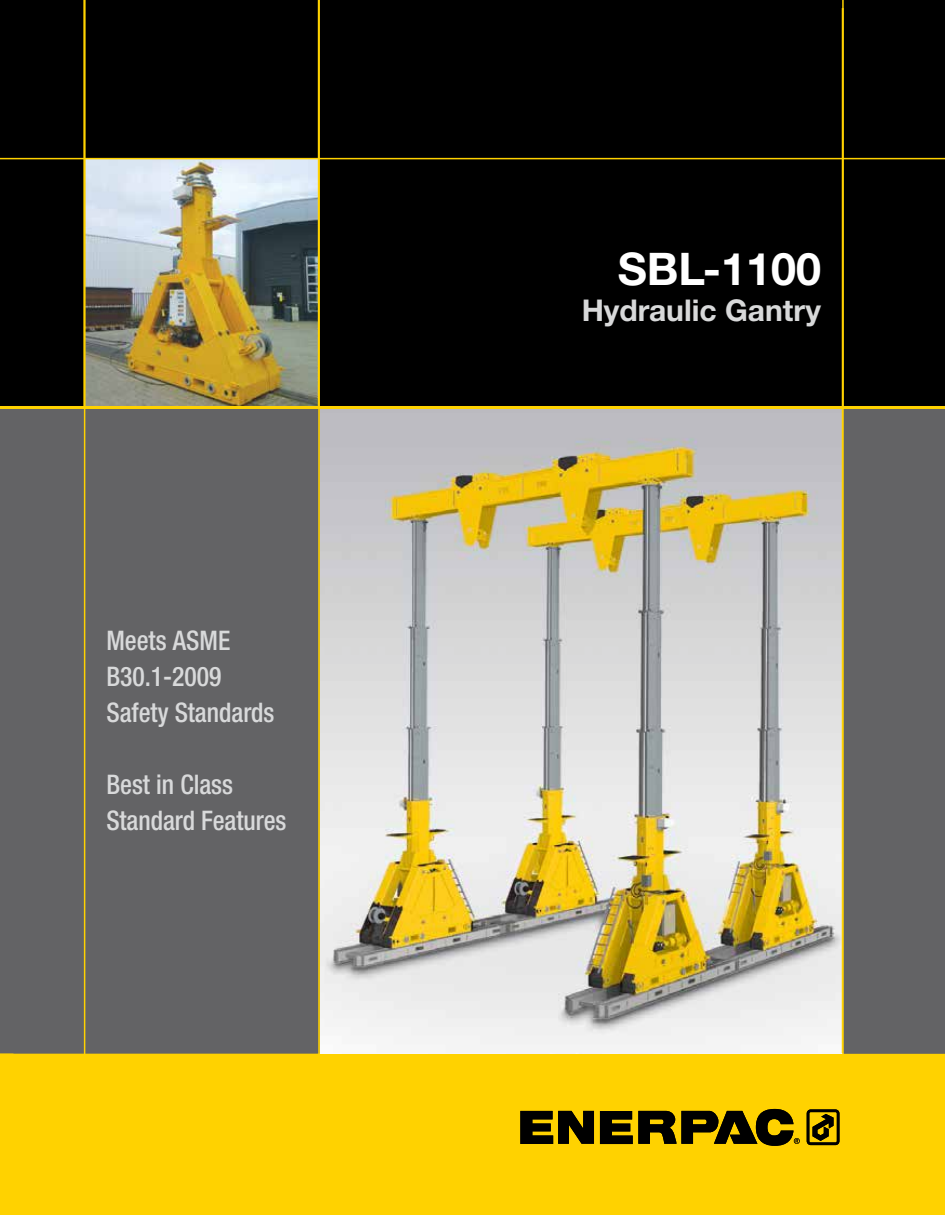
<style>
.page{position:relative;width:945px;height:1215px;background:#fff}
.page>*{position:absolute;margin:0;border:0;box-sizing:border-box;transform-origin:0 0}
.t1{font:700 45px "Helvetica Neue LTW1 G";color:#fff}
.t2{font:700 30px "Helvetica Neue LTW1 G";color:#d8d9da}
.t3{font:500 condensed 27px/36px "Helvetica Neue LTW1 G";color:#d8d9da;scale:.95 1}
</style>
<div class="page">
<div style="left:14px;top:1053px;width:931px;height:162px;background:#ffd200"></div>
<div style="left:0;top:1053px;width:15px;height:162px;background:#ffd200"></div>
<img style="left:320px;top:409px;width:522px;height:645px">
<div style="left:0;top:0;width:945px;height:407px;background:#000"></div>
<div style="left:0;top:409px;width:14px;height:644px;background:#636365"></div>
<img style="left:85px;top:159px;width:233px;height:247px">
<hr style="left:83px;top:0;width:2px;height:1053px;background:#ffd200">
<hr style="left:0;top:158px;width:945px;height:1px;background:#ffd200">
<div style="left:14px;top:407px;width:306px;height:646px;background:#636365"></div>
<div style="left:844px;top:409px;width:100px;height:644px;background:#636365"></div>
<div style="left:843px;top:408px;width:102px;height:646px;border:2px solid #636365"></div>
<svg style="left:807px;top:1109px;width:32px;height:36px"></svg>
<svg style="left:520px;top:1111px;width:74px;height:33px"></svg>
<svg style="left:600px;top:1109px;width:200px;height:37px"></svg>
<hr style="left:842px;top:0;width:2px;height:1132px;background:#ffd200">
<hr style="left:0;top:406px;width:945px;height:3px;background:#ffd200">
<hr style="left:84px;top:0;width:1px;height:1124px;background:#ffd200">
<hr style="left:318px;top:0;width:2px;height:1132px;background:#ffd200">
<p class="t3" style="left:106px;top:623px;width:178px">Meets ASME<br>B30.1-2009<br>Safety Standards</p>
<p class="t3" style="left:106px;top:767px;width:191px">Best in Class<br>Standard Features</p>
<h1 class="t1" style="left:618px;top:242px;width:205px">SBL-1100</h1>
<p class="t2" style="left:582px;top:292px;width:241px">Hydraulic Gantry</p>
</div>
